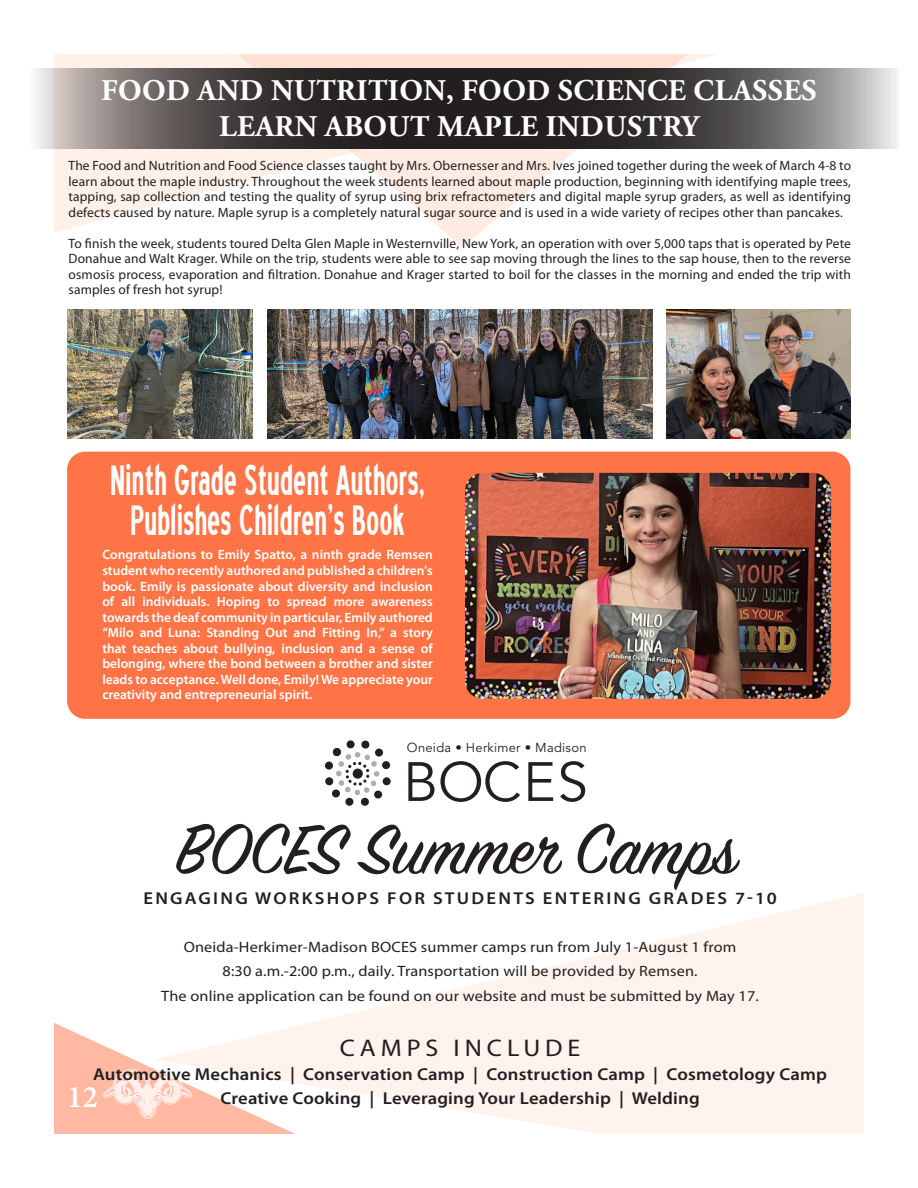
<style>
.page{position:relative;width:918px;height:1188px;background:#fff}
.page>*{position:absolute;margin:0;border:0;box-sizing:border-box;transform-origin:0 0}
.Paragraph_Style_4{font:77.7px "Sign Painter House Script";letter-spacing:-.01em;color:#231f20}
.t1{font:54.75px "Avenir";letter-spacing:.015em;color:#231f20}
.Paragraph_Style_4-2{font:54px "Blue Highway Condensed";letter-spacing:.01em;color:#fff;scale:.9 1}
.t2{font:600 31.5px "Minion Pro";color:#fff}
.t3{font:700 30px "Adobe Garamond Pro";letter-spacing:.015em;color:#fff}
.Paragraph_Style_4-3{font:24.15px "Myriad Pro";letter-spacing:.19em;color:#231f20;scale:1.08 1}
.Paragraph_Style_4-4{font:600 17.25px "Myriad Pro";letter-spacing:.01em;color:#231f20;scale:1.08 1}
.Paragraph_Style_4-5{font:600 17.25px "Myriad Pro";letter-spacing:.12em;color:#231f20;scale:1.08 1}
.Paragraph_Style_4-6{font:15px "Myriad Pro";letter-spacing:.01em;color:#231f20;scale:1.08 1}
.Body_Text{font:13.5px/15.5px "Myriad Pro";letter-spacing:.01em;color:#231f20;text-align:justify}
.Body_Text-2{font:600 13.5px/15.5px "Myriad Pro";color:#fff;text-align:justify}
.t4{font:12.9px "Avenir";letter-spacing:.02em;color:#231f20}
</style>
<div class="page">
<svg style="left:54px;top:54px;width:810px;height:193px"></svg>
<svg style="left:34px;top:68px;width:865px;height:80px;background:#565151"></svg>
<img style="left:68px;top:310px;width:184px;height:128px">
<img style="left:268px;top:310px;width:384px;height:128px">
<img style="left:666px;top:310px;width:184px;height:128px">
<svg style="left:54px;top:893px;width:810px;height:241px;fill:#fff3ee"></svg>
<div style="left:67px;top:452px;width:784px;height:267px;background:#ff7446;border-radius:18px"></div>
<img style="left:465px;top:473px;width:366px;height:226px">
<div style="left:336px;top:770px;width:6px;height:7px;background:#acadb1;border-radius:2px"></div>
<svg style="left:338px;top:752px;width:42px;height:43px"></svg>
<div style="left:333px;top:748px;width:8px;height:8px;background:#231f20;border-radius:50%"></div>
<div style="left:347px;top:740px;width:8px;height:8px;background:#231f20;border-radius:50%"></div>
<div style="left:361px;top:741px;width:8px;height:8px;background:#231f20;border-radius:50%"></div>
<div style="left:375px;top:749px;width:8px;height:8px;background:#231f20;border-radius:50%"></div>
<div style="left:382px;top:761px;width:8px;height:8px;background:#231f20;border-radius:50%"></div>
<div style="left:383px;top:777px;width:8px;height:8px;background:#231f20;border-radius:50%"></div>
<div style="left:374px;top:791px;width:8px;height:8px;background:#231f20;border-radius:50%"></div>
<div style="left:361px;top:798px;width:8px;height:8px;background:#231f20;border-radius:50%"></div>
<div style="left:345px;top:798px;width:8px;height:8px;background:#231f20;border-radius:50%"></div>
<div style="left:332px;top:789px;width:8px;height:8px;background:#231f20;border-radius:50%"></div>
<div style="left:325px;top:777px;width:8px;height:8px;background:#231f20;border-radius:50%"></div>
<div style="left:325px;top:762px;width:8px;height:8px;background:#231f20;border-radius:50%"></div>
<p class="t3" style="left:101px;top:73px;width:717px">FOOD AND NUTRITION, FOOD SCIENCE CLASSES</p>
<p class="t3" style="left:219px;top:109px;width:481px">LEARN ABOUT MAPLE INDUSTRY</p>
<p class="Body_Text" style="left:69px;top:158px;width:784px">The Food and Nutrition and Food Science classes taught by Mrs. Obernesser and Mrs. Ives joined together during the week of March 4-8 to learn about the maple industry. Throughout the week students learned about maple production, beginning with identifying maple trees, tapping, sap collection and testing the quality of syrup using brix refractometers and digital maple syrup graders, as well as identifying defects caused by nature. Maple syrup is a completely natural sugar source and is used in a wide variety of recipes other than pancakes.</p>
<p class="Body_Text" style="left:69px;top:236px;width:784px">To finish the week, students toured Delta Glen Maple in Westernville, New York, an operation with over 5,000 taps that is operated by Pete Donahue and Walt Krager. While on the trip, students were able to see sap moving through the lines to the sap house, then to the reverse osmosis process, evaporation and filtration. Donahue and Krager started to boil for the classes in the morning and ended the trip with samples of fresh hot syrup!</p>
<p class="Paragraph_Style_4-2" style="left:111px;top:457px;width:351px">Ninth Grade Student Authors,</p>
<p class="Paragraph_Style_4-2" style="left:130px;top:497px;width:306px">Publishes Children’s Book</p>
<p class="Body_Text-2" style="left:102px;top:547px;width:332px">Congratulations to Emily Spatto, a ninth grade Remsen student who recently authored and published a children's book. Emily is passionate about diversity and inclusion of all individuals. Hoping to spread more awareness towards the deaf community in particular, Emily authored “Milo and Luna: Standing Out and Fitting In,” a story that teaches about bullying, inclusion and a sense of belonging, where the bond between a brother and sister leads to acceptance. Well done, Emily! We appreciate your creativity and entrepreneurial spirit.</p>
<p class="t4" style="left:407px;top:740px;width:181px">Oneida • Herkimer • Madison</p>
<p class="t1" style="left:403px;top:751px;width:186px">BOCES</p>
<p class="Paragraph_Style_4" style="left:175px;top:802px;width:563px">BOCES Summer Camps</p>
<p class="Paragraph_Style_4-5" style="left:143px;top:889px;width:588px">ENGAGING WORKSHOPS FOR STUDENTS ENTERING GRADES 7-10</p>
<p class="Paragraph_Style_4-6" style="left:184px;top:939px;width:513px">Oneida-Herkimer-Madison BOCES summer camps run from July 1-August 1 from</p>
<p class="Paragraph_Style_4-6" style="left:223px;top:963px;width:441px">8:30 a.m.-2:00 p.m., daily. Transportation will be provided by Remsen.</p>
<p class="Paragraph_Style_4-6" style="left:161px;top:987px;width:555px">The online application can be found on our website and must be submitted by May 17.</p>
<p class="Paragraph_Style_4-3" style="left:340px;top:1035px;width:224px">CAMPS INCLUDE</p>
<p class="Paragraph_Style_4-4" style="left:93px;top:1065px;width:681px">Automotive Mechanics | Conservation Camp | Construction Camp | Cosmetology Camp</p>
<p class="Paragraph_Style_4-4" style="left:220px;top:1089px;width:445px">Creative Cooking | Leveraging Your Leadership | Welding</p>
<h3 class="t2" style="left:67px;top:1075px;width:33px">12</h3>
</div>
